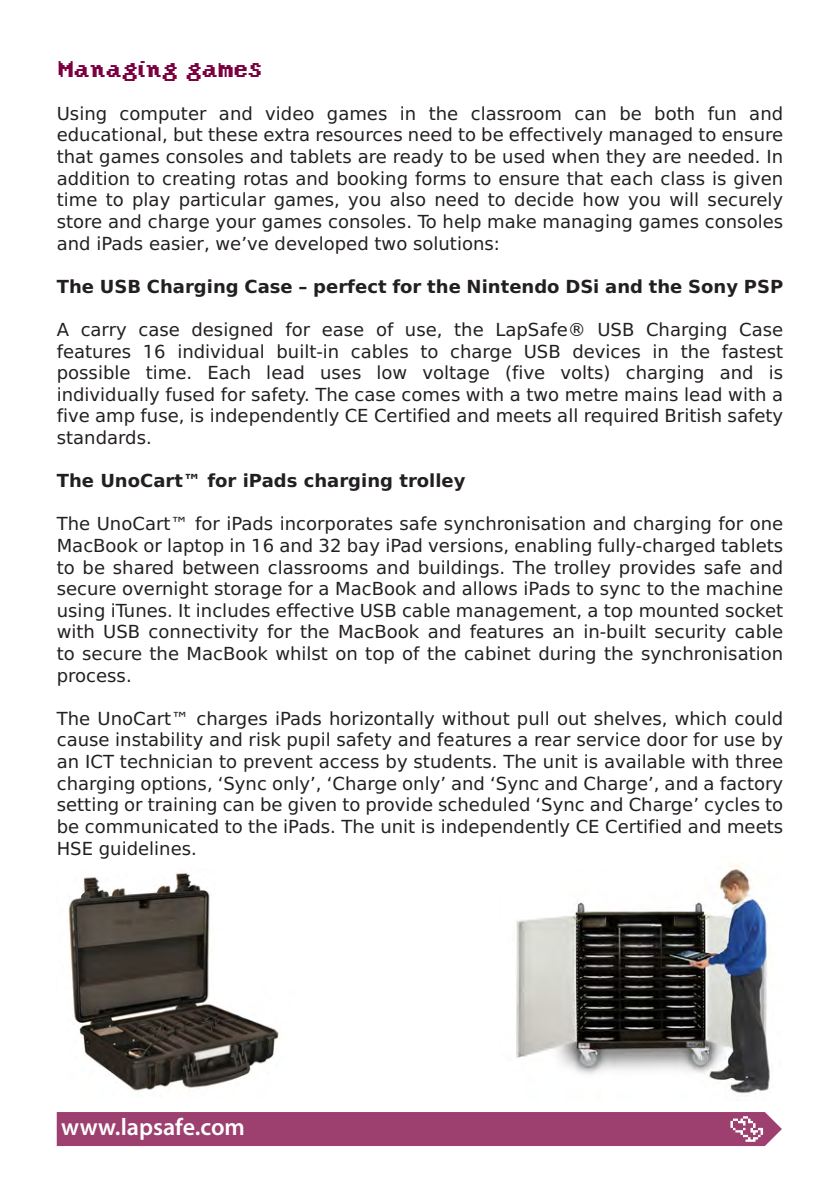
<style>
.page{position:relative;width:840px;height:1191px;background:#fff}
.page>*{position:absolute;margin:0;border:0;box-sizing:border-box;transform-origin:0 0}
.t1{font:600 24px "Myriad Pro";color:#fff}
.t2{font:24px "Yoster Island Reg";color:#7c0040}
.t3{font:18px/21.6px "BB Alpha Sans";color:#231f20;text-align:justify}
.t4{font:700 18px "BB Alpha Sans";color:#231f20}
</style>
<div class="page">
<div style="left:57px;top:1112px;width:724px;height:34px;background:#9d406f"></div>
<img style="left:516px;top:865px;width:254px;height:228px">
<img style="left:68px;top:871px;width:211px;height:220px">
<p class="t2" style="left:57px;top:57px;width:205px">Managing games</p>
<p class="t3" style="left:57px;top:103px;width:727px">Using computer and video games in the classroom can be both fun and educational, but these extra resources need to be effectively managed to ensure that games consoles and tablets are ready to be used when they are needed. In addition to creating rotas and booking forms to ensure that each class is given time to play particular games, you also need to decide how you will securely store and charge your games consoles. To help make managing games consoles and iPads easier, we’ve developed two solutions:</p>
<p class="t4" style="left:57px;top:273px;width:727px">The USB Charging Case – perfect for the Nintendo DSi and the Sony PSP</p>
<p class="t3" style="left:57px;top:319px;width:727px">A carry case designed for ease of use, the LapSafe® USB Charging Case features 16 individual built-in cables to charge USB devices in the fastest possible time. Each lead uses low voltage (five volts) charging and is individually fused for safety. The case comes with a two metre mains lead with a five amp fuse, is independently CE Certified and meets all required British safety standards.</p>
<p class="t4" style="left:57px;top:467px;width:410px">The UnoCart™ for iPads charging trolley</p>
<p class="t3" style="left:57px;top:513px;width:727px">The UnoCart™ for iPads incorporates safe synchronisation and charging for one MacBook or laptop in 16 and 32 bay iPad versions, enabling fully-charged tablets to be shared between classrooms and buildings. The trolley provides safe and secure overnight storage for a MacBook and allows iPads to sync to the machine using iTunes. It includes effective USB cable management, a top mounted socket with USB connectivity for the MacBook and features an in-built security cable to secure the MacBook whilst on top of the cabinet during the synchronisation process.</p>
<p class="t3" style="left:57px;top:708px;width:727px">The UnoCart™ charges iPads horizontally without pull out shelves, which could cause instability and risk pupil safety and features a rear service door for use by an ICT technician to prevent access by students. The unit is available with three charging options, ‘Sync only’, ‘Charge only’ and ‘Sync and Charge’, and a factory setting or training can be given to provide scheduled ‘Sync and Charge’ cycles to be communicated to the iPads. The unit is independently CE Certified and meets HSE guidelines.</p>
<p class="t1" style="left:61px;top:1111px;width:185px">www.lapsafe.com</p>
</div>
